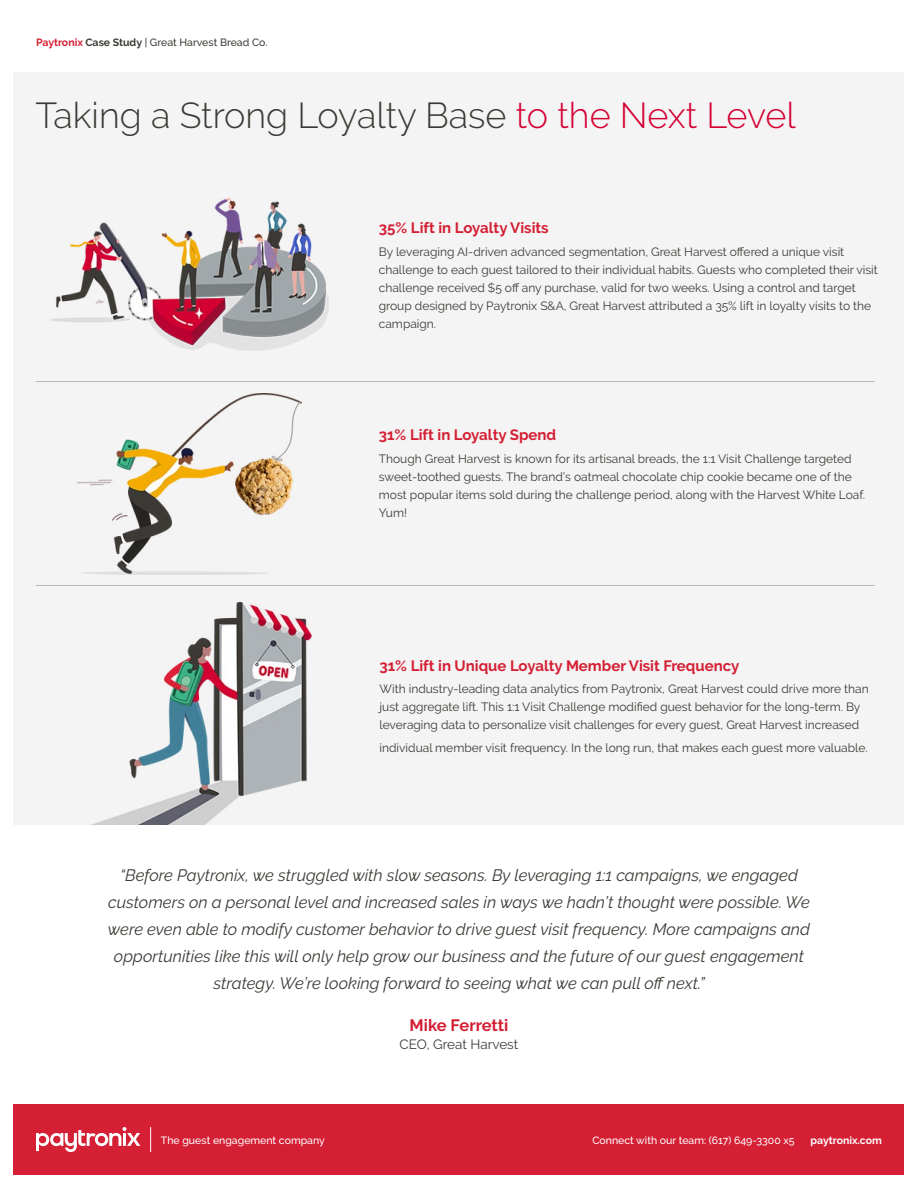
<style>
.page{position:relative;width:918px;height:1188px;background:#fff}
.page>*{position:absolute;margin:0;border:0;box-sizing:border-box;transform-origin:0 0}
.t1{font:300 36px "Raleway";color:#3d3a35}
.t2{font:italic 16.5px/27px "Raleway";color:#3d3a35;text-align:center}
.t3{font:700 16.5px "Raleway";color:#d41f34}
.t4{font:700 15px "Raleway";color:#d41f34}
.t5{font:13.5px "Raleway";color:#3d3a35}
.t6{font:12px/18px "Raleway";color:#3d3a35}
.t7{font:500 10.5px "Raleway";color:#fff}
.t8{font:500 10.5px "Raleway";color:#3d3a35}
.t9{font:700 10.5px "Raleway";color:#fff}
.s1{font-weight:700;color:#d41f34}
.s2{font-weight:700}
.s3{color:#d50032}
</style>
<div class="page">
<div style="left:14px;top:1104px;width:890px;height:70px;background:#d41f34"></div>
<svg style="left:36px;top:1127px;width:104px;height:25px"></svg>
<svg style="left:150px;top:1127px;width:1px;height:25px"></svg>
<div style="left:14px;top:72px;width:890px;height:753px;background:#f4f4f4"></div>
<hr style="left:36px;top:381px;width:839px;height:1px;background:#b8b9b9">
<hr style="left:36px;top:585px;width:839px;height:1px;background:#b8b9b9">
<img style="left:91px;top:603px;width:221px;height:222px">
<img style="left:51px;top:199px;width:278px;height:151px">
<img style="left:78px;top:394px;width:224px;height:180px">
<p class="t8" style="left:36px;top:36px;width:233px"><span class="s1">Paytronix</span> <span class="s2">Case Study</span> | Great Harvest Bread Co.</p>
<h1 class="t1" style="left:36px;top:95px;width:762px">Taking a Strong Loyalty Base <span class="s3">to the Next Level</span></h1>
<p class="t4" style="left:379px;top:220px;width:171px">35% Lift in Loyalty Visits</p>
<p class="t6" style="left:379px;top:243px;width:501px">By leveraging AI-driven advanced segmentation, Great Harvest offered a unique visit challenge to each guest tailored to their individual habits. Guests who completed their visit challenge received $5 off any purchase, valid for two weeks. Using a control and target group designed by Paytronix S&amp;A, Great Harvest attributed a 35% lift in loyalty visits to the campaign.</p>
<p class="t4" style="left:379px;top:426px;width:179px">31% Lift in Loyalty Spend</p>
<p class="t6" style="left:379px;top:449px;width:488px">Though Great Harvest is known for its artisanal breads, the 1:1 Visit Challenge targeted sweet-toothed guests. The brand’s oatmeal chocolate chip cookie became one of the most popular items sold during the challenge period, along with the Harvest White Loaf.<br>Yum!</p>
<p class="t4" style="left:380px;top:657px;width:361px">31% Lift in Unique Loyalty Member Visit Frequency</p>
<p class="t6" style="left:380px;top:680px;width:491px">With industry-leading data analytics from Paytronix, Great Harvest could drive more than just aggregate lift. This 1:1 Visit Challenge modified guest behavior for the long-term. By leveraging data to personalize visit challenges for every guest, Great Harvest increased</p>
<p class="t6" style="left:380px;top:738px;width:490px">individual member visit frequency. In the long run, that makes each guest more valuable.</p>
<p class="t2" style="left:108px;top:861px;width:704px">“Before Paytronix, we struggled with slow seasons. By leveraging 1:1 campaigns, we engaged customers on a personal level and increased sales in ways we hadn’t thought were possible. We were even able to modify customer behavior to drive guest visit frequency. More campaigns and opportunities like this will only help grow our business and the future of our guest engagement strategy. We’re looking forward to seeing what we can pull off next.”</p>
<h2 class="t3" style="left:410px;top:1015px;width:100px">Mike Ferretti</h2>
<p class="t5" style="left:400px;top:1036px;width:120px">CEO, Great Harvest</p>
<p class="t7" style="left:161px;top:1134px;width:165px">The guest engagement company</p>
<p class="t7" style="left:592px;top:1134px;width:204px">Connect with our team: (617) 649-3300 x5</p>
<p class="t9" style="left:811px;top:1135px;width:73px">paytronix.com</p>
</div>
